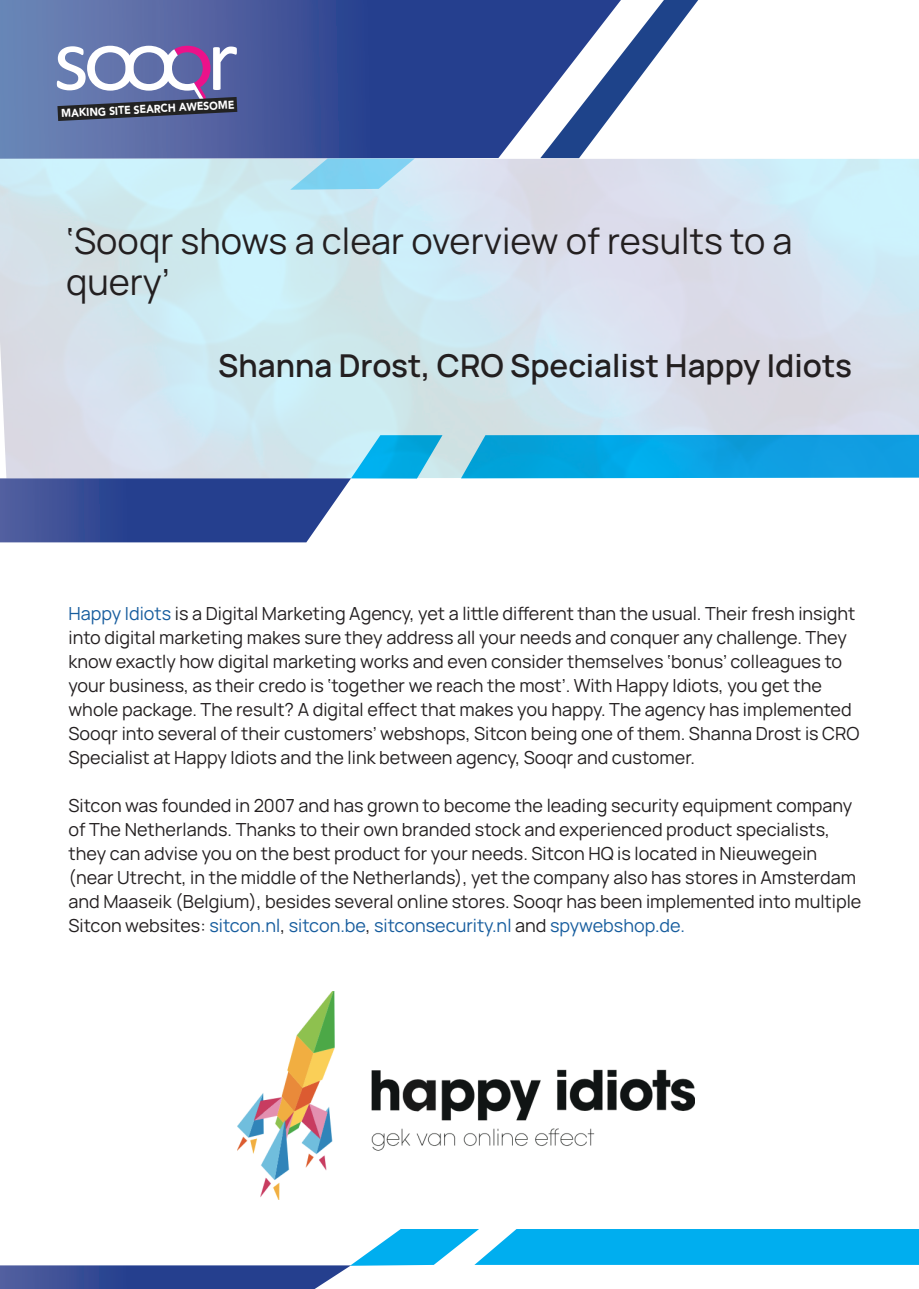
<style>
.page{position:relative;width:919px;height:1289px;background:#fff}
.page>*{position:absolute;margin:0;border:0;box-sizing:border-box;transform-origin:0 0}
.t1{font:36px/41px "Manrope";color:#231f20}
.t2{font:600 31.5px "Manrope";color:#231f20}
.t3{font:18px/24px "Manrope";color:#231f20}
.t4{font:900 11.4px "Avenir";color:#fff;scale:.91 1}
.s1{color:#175d9e}
</style>
<div class="page">
<svg style="left:621px;top:0;width:77px;height:103px"></svg>
<svg style="left:0;top:0;width:621px;height:159px;background:#4c61a1"></svg>
<img style="left:0;top:159px;width:918px;height:319px">
<svg style="left:290px;top:158px;width:125px;height:32px;background:#98d7f1"></svg>
<svg style="left:0;top:1229px;width:918px;height:59px"></svg>
<svg style="left:57px;top:46px;width:180px;height:75px"></svg>
<svg style="left:0;top:435px;width:442px;height:107px"></svg>
<img style="left:237px;top:991px;width:457px;height:208px">
<p class="t4" style="left:61px;top:104px;width:192px;rotate:-3deg">MAKING SITE SEARCH AWESOME</p>
<p class="t1" style="left:66px;top:221px;width:728px">‘Sooqr shows a clear overview of results to a query’</p>
<p class="t2" style="left:218px;top:346px;width:635px">Shanna Drost, CRO Specialist Happy Idiots</p>
<p class="t3" style="left:68px;top:602px;width:792px"><span class="s1">Happy Idiots</span> is a Digital Marketing Agency, yet a little different than the usual. Their fresh insight into digital marketing makes sure they address all your needs and conquer any challenge. They know exactly how digital marketing works and even consider themselves ‘bonus’ colleagues to your business, as their credo is ‘together we reach the most’. With Happy Idiots, you get the whole package. The result? A digital effect that makes you happy. The agency has implemented Sooqr into several of their customers’ webshops, Sitcon being one of them. Shanna Drost is CRO Specialist at Happy Idiots and the link between agency, Sooqr and customer.</p>
<p class="t3" style="left:68px;top:794px;width:794px">Sitcon was founded in 2007 and has grown to become the leading security equipment company of The Netherlands. Thanks to their own branded stock and experienced product specialists, they can advise you on the best product for your needs. Sitcon HQ is located in Nieuwegein (near Utrecht, in the middle of the Netherlands), yet the company also has stores in Amsterdam and Maaseik (Belgium), besides several online stores. Sooqr has been implemented into multiple Sitcon websites: <span class="s1">sitcon.nl</span>, <span class="s1">sitcon.be</span>, <span class="s1">sitconsecurity.nl</span> and <span class="s1">spywebshop.de.</span></p>
</div>
